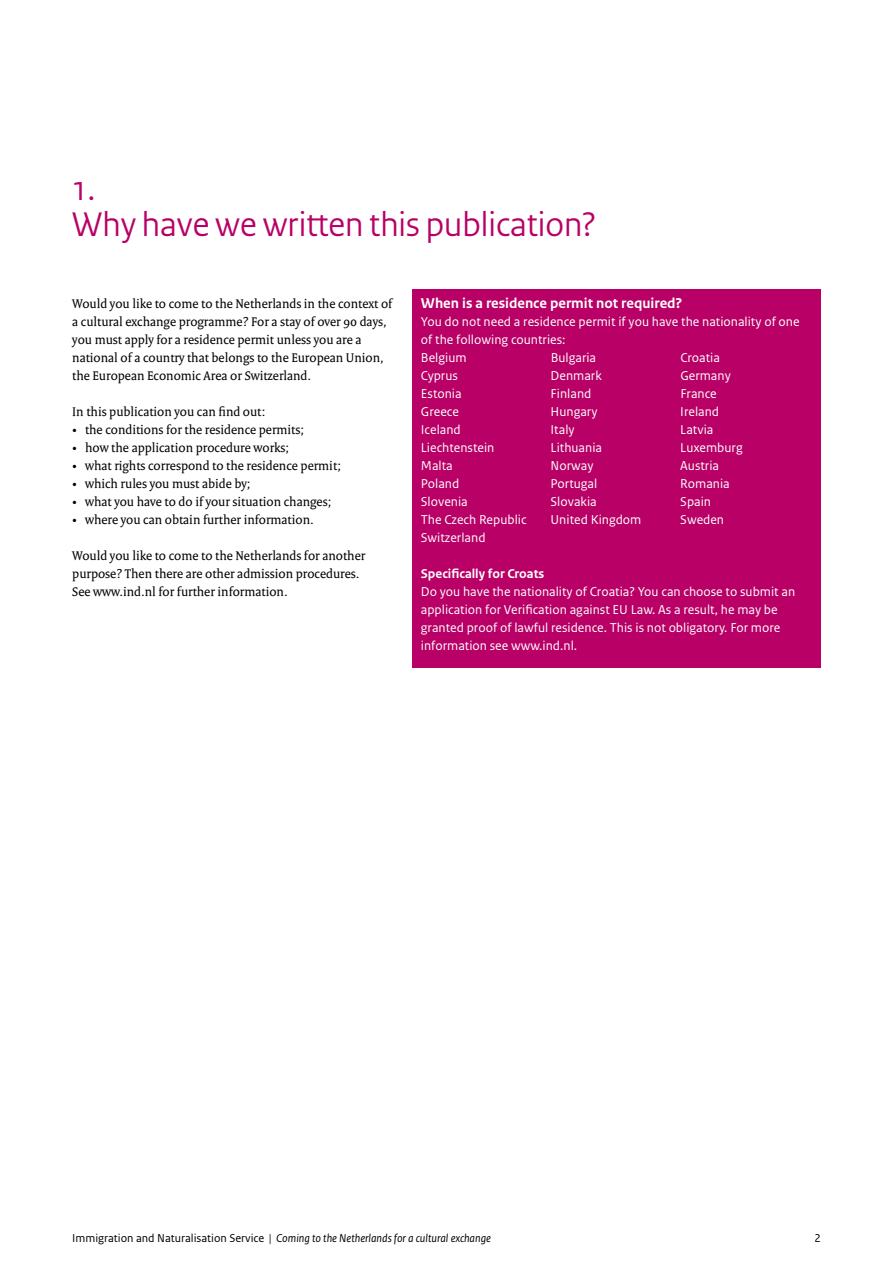
<style>
.page{position:relative;width:893px;height:1263px;background:#fff}
.page>*{position:absolute;margin:0;border:0;box-sizing:border-box;transform-origin:0 0}
.t1{font:36px/36px "Rijksoverheid Sans Heading";color:#b80066}
.t2{font:700 15px "Rijksoverheid Sans Text";color:#fff}
.t3{font:13.5px/18px "Rijksoverheid Serif";color:#000}
.t4{font:13.5px/18px "Rijksoverheid Sans Text";color:#fff}
.t5{font:700 13.5px "Rijksoverheid Sans Text";color:#fff}
.t6{font:italic 12px "Rijksoverheid Sans Text";color:#000}
.t7{font:12px "Rijksoverheid Sans Text";color:#000}
.s1{font-style:normal}
</style>
<div class="page">
<div style="left:412px;top:289px;width:409px;height:379px;background:#b80066"></div>
<h1 class="t1" style="left:72px;top:171px;width:525px">1.<br>Why have we written this publication?</h1>
<p class="t3" style="left:72px;top:294px;width:321px">Would you like to come to the Netherlands in the context of a cultural exchange programme? For a stay of over 90 days, you must apply for a residence permit unless you are a national of a country that belongs to the European Union, the European Economic Area or Switzerland.</p>
<p class="t3" style="left:72px;top:402px;width:195px">In this publication you can find out:</p>
<p class="t3" style="left:72px;top:420px;width:233px">• the conditions for the residence permits;</p>
<p class="t3" style="left:72px;top:438px;width:218px">• how the application procedure works;</p>
<p class="t3" style="left:72px;top:456px;width:270px">• what rights correspond to the residence permit;</p>
<p class="t3" style="left:72px;top:474px;width:180px">• which rules you must abide by;</p>
<p class="t3" style="left:72px;top:492px;width:261px">• what you have to do if your situation changes;</p>
<p class="t3" style="left:72px;top:510px;width:243px">• where you can obtain further information.</p>
<p class="t3" style="left:72px;top:546px;width:295px">Would you like to come to the Netherlands for another purpose? Then there are other admission procedures.<br>See www.ind.nl for further information.</p>
<p class="t2" style="left:421px;top:294px;width:263px">When is a residence permit not required?</p>
<p class="t4" style="left:421px;top:313px;width:380px">You do not need a residence permit if you have the nationality of one of the following countries:<br>Belgium</p>
<p class="t4" style="left:551px;top:349px;width:47px">Bulgaria</p>
<p class="t4" style="left:680px;top:349px;width:41px">Croatia</p>
<p class="t4" style="left:421px;top:367px;width:39px">Cyprus</p>
<p class="t4" style="left:551px;top:367px;width:53px">Denmark</p>
<p class="t4" style="left:680px;top:367px;width:52px">Germany</p>
<p class="t4" style="left:421px;top:385px;width:42px">Estonia</p>
<p class="t4" style="left:551px;top:385px;width:42px">Finland</p>
<p class="t4" style="left:680px;top:385px;width:38px">France</p>
<p class="t4" style="left:421px;top:403px;width:40px">Greece</p>
<p class="t4" style="left:551px;top:403px;width:48px">Hungary</p>
<p class="t4" style="left:680px;top:403px;width:40px">Ireland</p>
<p class="t4" style="left:421px;top:421px;width:41px">Iceland</p>
<p class="t4" style="left:551px;top:421px;width:26px">Italy</p>
<p class="t4" style="left:680px;top:421px;width:35px">Latvia</p>
<p class="t4" style="left:421px;top:439px;width:75px">Liechtenstein</p>
<p class="t4" style="left:551px;top:439px;width:53px">Lithuania</p>
<p class="t4" style="left:680px;top:439px;width:64px">Luxemburg</p>
<p class="t4" style="left:421px;top:457px;width:33px">Malta</p>
<p class="t4" style="left:551px;top:457px;width:44px">Norway</p>
<p class="t4" style="left:680px;top:457px;width:40px">Austria</p>
<p class="t4" style="left:421px;top:475px;width:40px">Poland</p>
<p class="t4" style="left:551px;top:475px;width:48px">Portugal</p>
<p class="t4" style="left:680px;top:475px;width:51px">Romania</p>
<p class="t4" style="left:421px;top:493px;width:48px">Slovenia</p>
<p class="t4" style="left:551px;top:493px;width:48px">Slovakia</p>
<p class="t4" style="left:680px;top:493px;width:32px">Spain</p>
<p class="t4" style="left:421px;top:511px;width:107px">The Czech Republic</p>
<p class="t4" style="left:551px;top:511px;width:92px">United Kingdom</p>
<p class="t4" style="left:680px;top:511px;width:45px">Sweden</p>
<p class="t4" style="left:421px;top:529px;width:66px">Switzerland</p>
<p class="t5" style="left:421px;top:566px;width:125px">Specifically for Croats</p>
<p class="t4" style="left:421px;top:583px;width:376px">Do you have the nationality of Croatia? You can choose to submit an application for Verification against EU Law. As a result, he may be granted proof of lawful residence. This is not obligatory. For more information see www.ind.nl.</p>
<p class="t6" style="left:72px;top:1231px;width:420px"><span class="s1">Immigration and Naturalisation Service</span> | Coming to the Netherlands for a cultural exchange</p>
<p class="t7" style="left:814px;top:1231px;width:8px">2</p>
</div>
